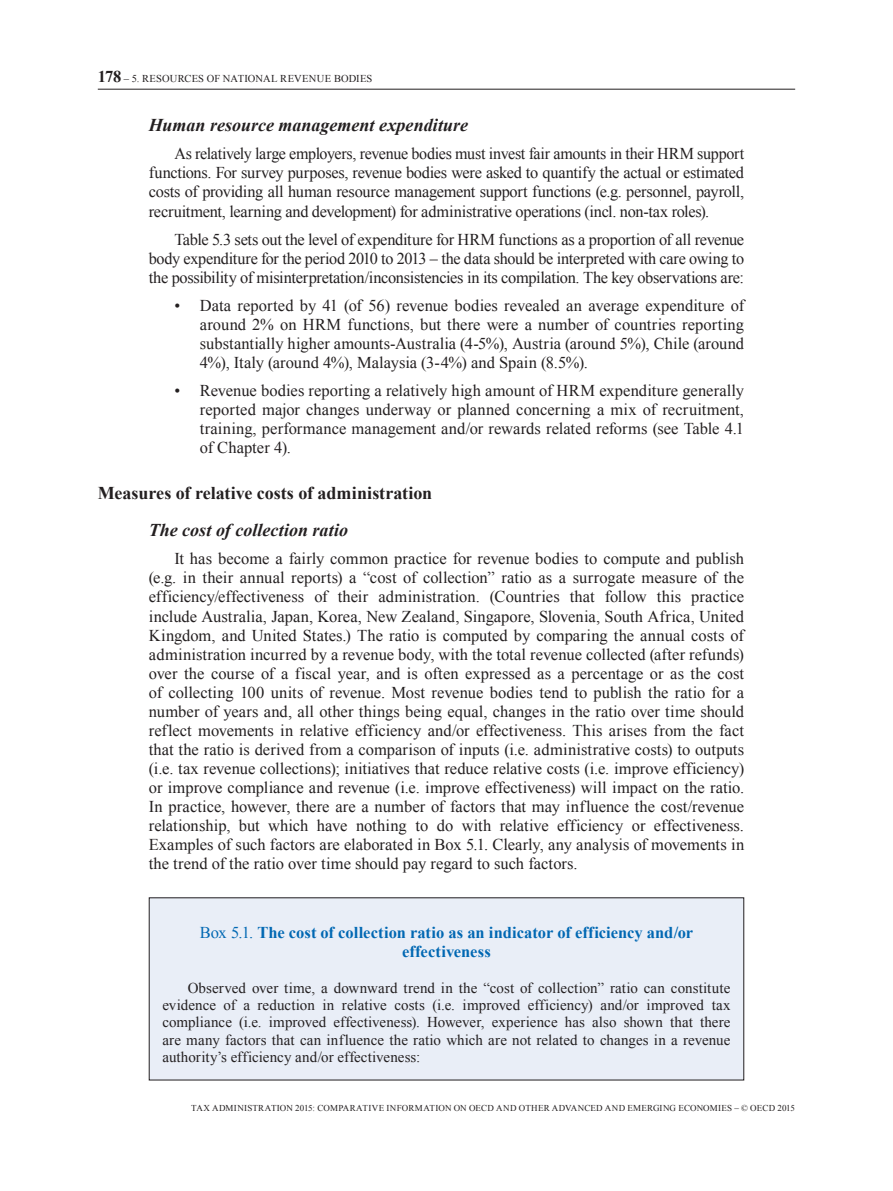
<style>
.page{position:relative;width:893px;height:1191px;background:#fff}
.page>*{position:absolute;margin:0;border:0;box-sizing:border-box;transform-origin:0 0}
.Heading_3{font:italic 700 18px "Times New Roman";color:#231f20}
.Heading_2_NO_SPACE{font:700 18px "Times New Roman";color:#231f20}
.Body_Text{font:16.5px/19px "Times New Roman";letter-spacing:-.005em;color:#231f20;text-align:justify}
.BOX_Heading{font:700 16.5px/19px "Times New Roman";color:#0168b3;text-align:center}
.BOX_Body_Text{font:15px/17.2px "Times New Roman";color:#231f20;text-align:justify}
.t1{font:10.5px "Times New Roman";color:#231f20}
.t2{font:9px "Times New Roman";letter-spacing:.02em;color:#231f20}
.s1{font-weight:700;font-size:16.5px}
.s2{font-weight:400}
</style>
<div class="page">
<hr style="left:98px;top:89px;width:697px;height:1px;background:#231f20">
<div style="left:149px;top:897px;width:595px;height:183px;background:#e9eef7"></div>
<p class="t1" style="left:98px;top:72px;width:60px"><span class="s1">178</span> – 5. Resources</p>
<p class="t1" style="left:207px;top:72px;width:19px">of national</p>
<p class="t1" style="left:280px;top:72px;width:2px">revenue</p>
<p class="t1" style="left:334px;top:72px;width:3px">bodies</p>
<p class="Heading_3" style="left:149px;top:113px;width:321px">Human resource management expenditure</p>
<p class="Body_Text" style="left:149px;top:144px;width:597px;text-indent:26px">As relatively large employers, revenue bodies must invest fair amounts in their HRM support functions. For survey purposes, revenue bodies were asked to quantify the actual or estimated costs of providing all human resource management support functions (e.g. personnel, payroll, recruitment, learning and development) for administrative operations (incl. non-tax roles).</p>
<p class="Body_Text" style="left:149px;top:229px;width:597px;text-indent:26px">Table 5.3 sets out the level of expenditure for HRM functions as a proportion of all revenue body expenditure for the period 2010 to 2013 – the data should be interpreted with care owing to the possibility of misinterpretation/inconsistencies in its compilation. The key observations are:</p>
<p class="Body_Text" style="left:200px;top:295px;width:546px;text-indent:-26px">• Data reported by 41 (of 56) revenue bodies revealed an average expenditure of around 2% on HRM functions, but there were a number of countries reporting substantially higher amounts-Australia (4-5%), Austria (around 5%), Chile (around 4%), Italy (around 4%), Malaysia (3-4%) and Spain (8.5%).</p>
<p class="Body_Text" style="left:200px;top:381px;width:546px;text-indent:-26px">• Revenue bodies reporting a relatively high amount of HRM expenditure generally reported major changes underway or planned concerning a mix of recruitment, training, performance management and/or rewards related reforms (see Table 4.1 of Chapter 4).</p>
<p class="Heading_2_NO_SPACE" style="left:98px;top:481px;width:336px">Measures of relative costs of administration</p>
<p class="Heading_3" style="left:149px;top:518px;width:201px">The cost of collection ratio</p>
<p class="Body_Text" style="left:149px;top:549px;width:597px;text-indent:26px">It has become a fairly common practice for revenue bodies to compute and publish (e.g. in their annual reports) a “cost of collection” ratio as a surrogate measure of the efficiency/effectiveness of their administration. (Countries that follow this practice include Australia, Japan, Korea, New Zealand, Singapore, Slovenia, South Africa, United Kingdom, and United States.) The ratio is computed by comparing the annual costs of administration incurred by a revenue body, with the total revenue collected (after refunds) over the course of a fiscal year, and is often expressed as a percentage or as the cost of collecting 100 units of revenue. Most revenue bodies tend to publish the ratio for a number of years and, all other things being equal, changes in the ratio over time should reflect movements in relative efficiency and/or effectiveness. This arises from the fact that the ratio is derived from a comparison of inputs (i.e. administrative costs) to outputs (i.e. tax revenue collections); initiatives that reduce relative costs (i.e. improve efficiency) or improve compliance and revenue (i.e. improve effectiveness) will impact on the ratio.<br>In practice, however, there are a number of factors that may influence the cost/revenue relationship, but which have nothing to do with relative efficiency or effectiveness.<br>Examples of such factors are elaborated in Box 5.1. Clearly, any analysis of movements in the trend of the ratio over time should pay regard to such factors.</p>
<p class="BOX_Heading" style="left:200px;top:922px;width:495px"><span class="s2">Box 5.1.</span> The cost of collection ratio as an indicator of efficiency and/or effectiveness</p>
<p class="BOX_Body_Text" style="left:162px;top:978px;width:570px;text-indent:26px">Observed over time, a downward trend in the “cost of collection” ratio can constitute evidence of a reduction in relative costs (i.e. improved efficiency) and/or improved tax compliance (i.e. improved effectiveness). However, experience has also shown that there are many factors that can influence the ratio which are not related to changes in a revenue authority’s efficiency and/or effectiveness:</p>
<p class="t2" style="left:191px;top:1102px;width:605px">TAX ADMINISTRATION 2015: COMPARATIVE INFORMATION ON OECD AND OTHER ADVANCED AND EMERGING ECONOMIES – © OECD 2015</p>
</div>
